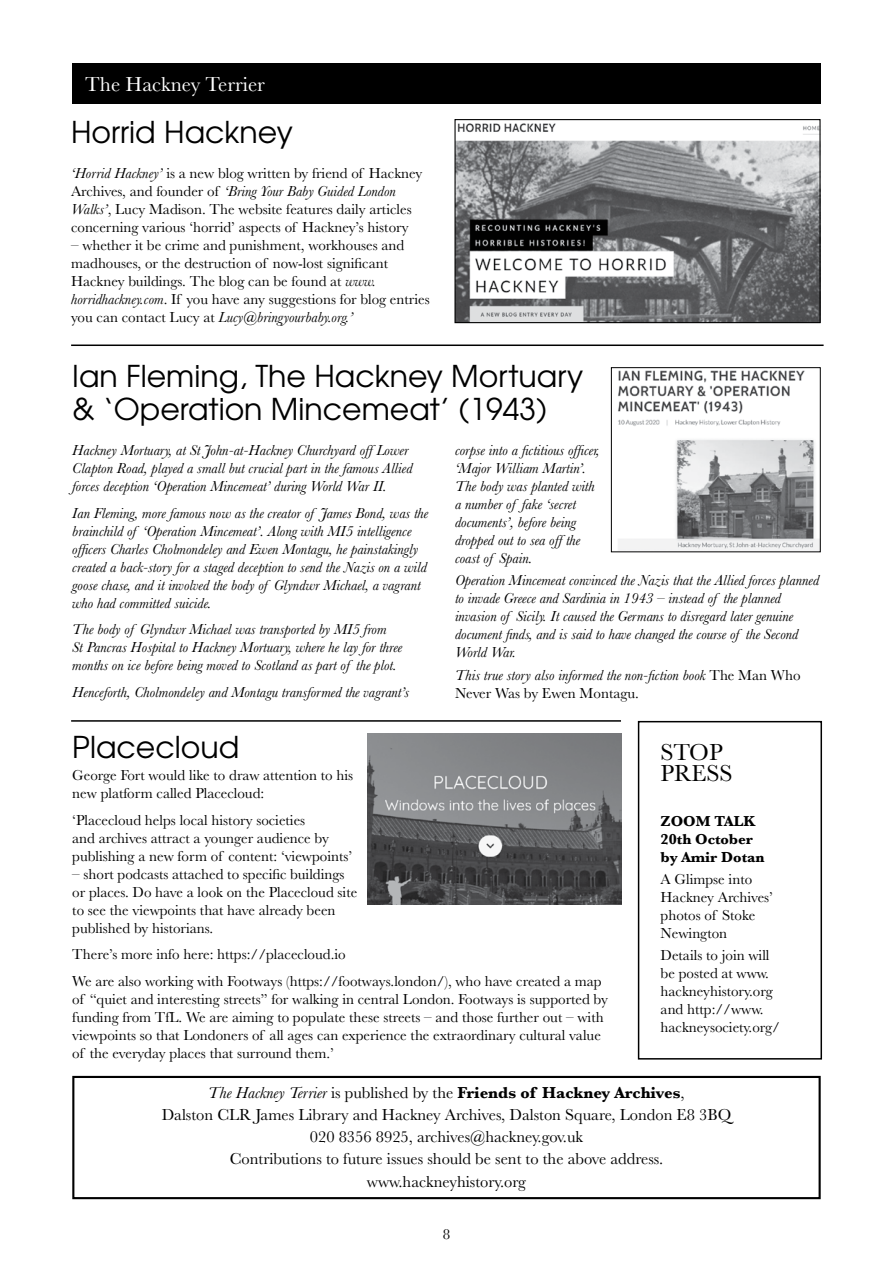
<style>
.page{position:relative;width:893px;height:1263px;background:#fff}
.page>*{position:absolute;margin:0;border:0;box-sizing:border-box;transform-origin:0 0}
.t1{font:30px/33px "Te X Gyre Adventor";color:#000}
.t2{font:24px/21.6px "Baskerville";color:#000}
.t3{font:21px "Baskerville";color:#fff}
.t4{font:16.5px/22.2px "Baskerville";color:#000;text-align:center}
.t5{font:15px/18px "Baskerville";color:#000}
.t6{font:italic 15px/18px "Baskerville";color:#000}
.t7{font:700 15px/18px "Baskerville";color:#000}
.s1{font-style:italic}
.s2{font-style:normal}
.s3{font-weight:700}
</style>
<div class="page">
<div style="left:72px;top:64px;width:749px;height:40px;background:#000"></div>
<div style="left:72px;top:1076px;width:749px;height:123px;border:2px solid #000"></div>
<div style="left:638px;top:721px;width:184px;height:338px;border:2px solid #000"></div>
<img style="left:368px;top:734px;width:253px;height:171px">
<img style="left:456px;top:123px;width:363px;height:198px">
<div style="left:454px;top:119px;width:367px;height:204px;border:1px solid #000"></div>
<img style="left:618px;top:370px;width:201px;height:180px">
<div style="left:611px;top:367px;width:210px;height:185px;border:1px solid #000"></div>
<hr style="left:71px;top:344px;width:753px;height:2px;background:#000">
<hr style="left:71px;top:720px;width:550px;height:2px;background:#000">
<h3 class="t3" style="left:85px;top:71px;width:181px">The Hackney Terrier</h3>
<h1 class="t1" style="left:71px;top:114px;width:223px">Horrid Hackney</h1>
<p class="t5" style="left:71px;top:165px;width:353px"><span class="s1">‘Horrid Hackney’</span> is a new blog written by friend of Hackney Archives, and founder of <span class="s1">‘Bring Your Baby Guided London Walks’</span>, Lucy Madison. The website features daily articles concerning various ‘horrid’ aspects of Hackney’s history</p>
<p class="t5" style="left:71px;top:237px;width:360px">– whether it be crime and punishment, workhouses and madhouses, or the destruction of now-lost significant Hackney buildings. The blog can be found at <span class="s1">www. horridhackney.com</span>. If you have any suggestions for blog entries you can contact Lucy at <span class="s1">Lucy@bringyourbaby.org.’</span></p>
<h1 class="t1" style="left:72px;top:358px;width:513px">Ian Fleming, The Hackney Mortuary &amp; ‘Operation Mincemeat’ (1943)</h1>
<p class="t6" style="left:72px;top:441px;width:342px">Hackney Mortuary, at St John-at-Hackney Churchyard offLower<br>Clapton Road, played a small but crucial part in the famous Allied forces deception ‘Operation Mincemeat’ during World War II.</p>
<p class="t6" style="left:72px;top:504px;width:358px">Ian Fleming, more famous now as the creator of James Bond, was the brainchild of ‘Operation Mincemeat’. Along with MI5 intelligence officers Charles Cholmondeley and Ewen Montagu, he painstakingly created a back-story for a staged deception to send the Nazis on a wild goose chase, and it involved the body of Glyndwr Michael, a vagrant who had committed suicide.</p>
<p class="t6" style="left:72px;top:620px;width:332px">The body of Glyndwr Michael was transported by MI5 from<br>St Pancras Hospital to Hackney Mortuary, where he lay for three months on ice before being moved to Scotland as part of the plot.</p>
<p class="t6" style="left:72px;top:683px;width:338px">Henceforth, Cholmondeley and Montagu transformed the vagrant’s</p>
<p class="t6" style="left:455px;top:441px;width:146px">corpse into a fictitious officer, ‘Major William Martin’.<br>The body was planted with a number of fake ‘secret documents’, before being dropped out to sea offthe coast of Spain.</p>
<p class="t6" style="left:455px;top:572px;width:366px">Operation Mincemeat convinced the Nazis that the Allied forces planned to invade Greece and Sardinia in 1943 – instead of the planned invasion of Sicily. It caused the Germans to disregard later genuine document finds, and is said to have changed the course of the Second World War.</p>
<p class="t6" style="left:455px;top:666px;width:347px">This true story also informed the non-fiction book <span class="s2">The Man Who<br>Never Was by Ewen Montagu.</span></p>
<h1 class="t1" style="left:72px;top:728px;width:169px">Placecloud</h1>
<p class="t5" style="left:72px;top:766px;width:282px">George Fort would like to draw attention to his new platform called Placecloud:</p>
<p class="t5" style="left:72px;top:811px;width:281px">‘Placecloud helps local history societies<br>and archives attract a younger audience by publishing a new form of content: ‘viewpoints’</p>
<p class="t5" style="left:72px;top:865px;width:287px">– short podcasts attached to specific buildings or places. Do have a look on the Placecloud site to see the viewpoints that have already been published by historians.</p>
<p class="t5" style="left:72px;top:941px;width:531px;line-height:26.5px">There’s more info here: https://placecloud.io<br>We are also working with Footways (https://footways.london/), who have created a map</p>
<p class="t5" style="left:72px;top:990px;width:537px">of “quiet and interesting streets” for walking in central London. Footways is supported by funding from TfL. We are aiming to populate these streets – and those further out – with viewpoints so that Londoners of all ages can experience the extraordinary cultural value of the everyday places that surround them.’</p>
<h2 class="t2" style="left:661px;top:742px;width:74px">STOP<br>PRESS</h2>
<p class="t7" style="left:661px;top:812px;width:25px">Zoom</p>
<p class="t7" style="left:661px;top:812px;width:106px;text-indent:54px">Tal k<br>20th October by Amir Dotan</p>
<p class="t5" style="left:661px;top:870px;width:114px">A Glimpse into<br>Hackney Archives’ photos of Stoke<br>Newington</p>
<p class="t5" style="left:661px;top:947px;width:121px">Details to join will be posted at www. hackneyhistory.org and http://www. hackneysociety.org/</p>
<p class="t4" style="left:162px;top:1081px;width:571px"><span class="s1">The Hackney Terrier</span> is published by the <span class="s3">Friends of Hackney Archives</span>,<br>Dalston CLR James Library and Hackney Archives, Dalston Square, London E8 3BQ 020 8356 8925, archives@hackney.gov.uk<br>Contributions to future issues should be sent to the above address. www.hackneyhistory.org</p>
<p class="t5" style="left:443px;top:1225px;width:9px">8</p>
</div>
